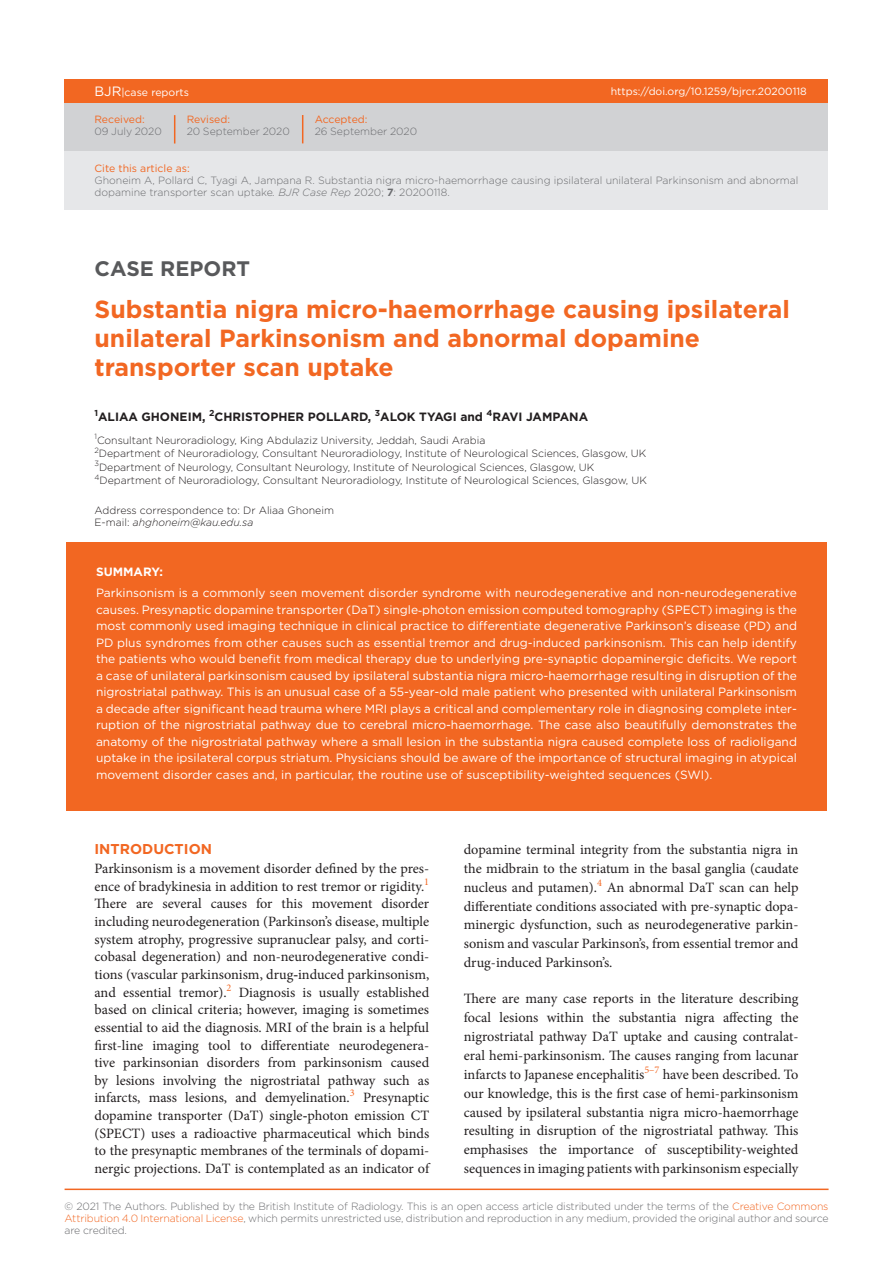
<style>
.page{position:relative;width:893px;height:1263px;background:#fff}
.page>*{position:absolute;margin:0;border:0;box-sizing:border-box;transform-origin:0 0}
.t1{font:700 24.75px/29.2px "Gotham";color:#f26722}
.t2{font:700 21px "Gotham";color:#58595b}
.t3{font:14.25px/17.7px "Minion Pro";color:#231f20;text-align:justify}
.t4{font:700 14.25px "Gotham";color:#f26722}
.t5{font:12px/16.5px "Gotham";color:#fff;text-align:justify}
.t6{font:700 12px "Gotham";color:#231f20}
.t7{font:700 12px "Gotham";color:#fff}
.t8{font:300 10.5px/12px "Gotham";color:#6c6d70;text-align:justify}
.t9{font:300 10.5px/13.5px "Gotham";letter-spacing:-.005em;color:#231f20}
.t10{font:10.5px "Gotham";color:#fff}
.t11{font:10.5px "Gotham";color:#f26722}
.s1{font-size:13.5px}
.s2{font-style:italic}
.s3{font-weight:700}
.s4{font-family:"Times New Roman"}
.s5{color:#f26722}
</style>
<div class="page">
<div style="left:64px;top:79px;width:764px;height:24px;background:#f26722"></div>
<hr style="left:65px;top:1188px;width:763px;height:2px;background:#f26722">
<div style="left:64px;top:135px;width:764px;height:75px;background:#e6e7e9"></div>
<div style="left:64px;top:103px;width:764px;height:47px;background:#d1d2d4"></div>
<svg style="left:302px;top:115px;width:1px;height:28px"></svg>
<svg style="left:174px;top:115px;width:1px;height:29px"></svg>
<div style="left:66px;top:543px;width:761px;height:268px;background:#f26722"></div>
<p class="t10" style="left:94px;top:85px;width:96px"><span class="s1">BJR</span>|case reports</p>
<p class="t10" style="left:611px;top:85px;width:198px">https://doi.org/10.1259/bjrcr.20200118</p>
<p class="t11" style="left:94px;top:113px;width:52px">Received:</p>
<p class="t8" style="left:94px;top:125px;width:69px">09 July 2020</p>
<p class="t11" style="left:187px;top:113px;width:45px">Revised:</p>
<p class="t8" style="left:187px;top:125px;width:105px">20 September 2020</p>
<p class="t11" style="left:315px;top:113px;width:54px">Accepted:</p>
<p class="t8" style="left:315px;top:125px;width:104px">26 September 2020</p>
<p class="t11" style="left:94px;top:162px;width:97px">Cite this article as:</p>
<p class="t8" style="left:94px;top:174px;width:706px">Ghoneim A, Pollard C, Tyagi A, Jampana R. Substantia nigra micro-haemorrhage causing ipsilateral unilateral Parkinsonism and abnormal dopamine transporter scan uptake<span class="s2">. BJR Case Rep</span> 2020; <span class="s3">7</span>: 20200118.</p>
<h2 class="t2" style="left:94px;top:254px;width:157px">CASE REPORT</h2>
<h1 class="t1" style="left:94px;top:294px;width:697px">Substantia nigra micro-haemorrhage causing ipsilateral unilateral Parkinsonism and abnormal dopamine transporter scan uptake</h1>
<p class="t6" style="left:94px;top:409px;width:495px"><sup>1</sup>ALIAA GHONEIM, <sup>2</sup>CHRISTOPHER POLLARD, <sup>3</sup>ALOK TYAGI and <sup>4</sup>RAVI JAMPANA</p>
<p class="t9" style="left:94px;top:433px;width:554px"><sup>1</sup>Consultant Neuroradiology, King Abdulaziz University, Jeddah, Saudi Arabia<br><sup>2</sup>Department of Neuroradiology, Consultant Neuroradiology, Institute of Neurological Sciences, Glasgow, UK <sup>3</sup>Department of Neurology, Consultant Neurology, Institute of Neurological Sciences, Glasgow, UK <sup>4</sup>Department of Neuroradiology, Consultant Neuroradiology, Institute of Neurological Sciences, Glasgow, UK</p>
<p class="t9" style="left:94px;top:504px;width:241px;line-height:12px">Address correspondence to: Dr Aliaa Ghoneim<br>E-mail: <span class="s2">ahghoneim@kau.edu.sa</span></p>
<p class="t7" style="left:96px;top:564px;width:69px">SUMMARY:</p>
<p class="t5" style="left:96px;top:585px;width:702px">Parkinsonism is a commonly seen movement disorder syndrome with neurodegenerative and non-neurodegenerative causes. Presynaptic dopamine transporter (DaT) single<span class="s4">‐</span>photon emission computed tomography (SPECT) imaging is the most commonly used imaging technique in clinical practice to differentiate degenerative Parkinson’s disease (PD) and PD plus syndromes from other causes such as essential tremor and drug-induced parkinsonism. This can help identify the patients who would benefit from medical therapy due to underlying pre-synaptic dopaminergic deficits. We report a case of unilateral parkinsonism caused by ipsilateral substantia nigra micro-haemorrhage resulting in disruption of the nigrostriatal pathway. This is an unusual case of a 55-year-old male patient who presented with unilateral Parkinsonism a decade after significant head trauma where MRI plays a critical and complementary role in diagnosing complete inter&shy;ruption of the nigrostriatal pathway due to cerebral micro-haemorrhage. The case also beautifully demonstrates the anatomy of the nigrostriatal pathway where a small lesion in the substantia nigra caused complete loss of radioligand uptake in the ipsilateral corpus striatum. Physicians should be aware of the importance of structural imaging in atypical movement disorder cases and, in particular, the routine use of susceptibility-weighted sequences (SWI).</p>
<p class="t4" style="left:94px;top:839px;width:119px">INTRODUCTION</p>
<p class="t3" style="left:94px;top:860px;width:336px">Parkinsonism is a movement disorder defined by the pres&shy;ence of bradykinesia in addition to rest tremor or rigidity.<sup>1<br></sup>There are several causes for this movement disorder including neurodegeneration (Parkinson’s disease, multiple system atrophy, progressive supranuclear palsy, and corti&shy;cobasal degeneration) and non-neurodegenerative condi&shy;tions (vascular parkinsonism, drug<span class="s4">‐</span>induced parkinsonism, and essential tremor).<sup>2</sup> Diagnosis is usually established based on clinical criteria; however, imaging is sometimes essential to aid the diagnosis. MRI of the brain is a helpful first-line imaging tool to differentiate neurodegenera&shy;tive parkinsonian disorders from parkinsonism caused by lesions involving the nigrostriatal pathway such as infarcts, mass lesions, and demyelination.<sup>3</sup> Presynaptic dopamine transporter (DaT) single<span class="s4">‐</span>photon emission CT (SPECT) uses a radioactive pharmaceutical which binds to the presynaptic membranes of the terminals of dopami&shy;nergic projections. DaT is contemplated as an indicator of</p>
<p class="t3" style="left:464px;top:840px;width:336px;line-height:18.9px">dopamine terminal integrity from the substantia nigra in the midbrain to the striatum in the basal ganglia (caudate nucleus and putamen).<sup>4</sup> An abnormal DaT scan can help differentiate conditions associated with pre-synaptic dopa&shy;minergic dysfunction, such as neurodegenerative parkin&shy;sonism and vascular Parkinson’s, from essential tremor and drug-induced Parkinson’s.</p>
<p class="t3" style="left:464px;top:989px;width:336px;line-height:18.9px">There are many case reports in the literature describing focal lesions within the substantia nigra affecting the nigrostriatal pathway DaT uptake and causing contralat&shy;eral hemi-parkinsonism. The causes ranging from lacunar infarcts to Japanese encephalitis<sup>5–7</sup> have been described. To our knowledge, this is the first case of hemi-parkinsonism caused by ipsilateral substantia nigra micro-haemorrhage resulting in disruption of the nigrostriatal pathway. This emphasises the importance of susceptibility-weighted sequences in imaging patients with parkinsonism especially</p>
<p class="t8" style="left:64px;top:1200px;width:765px">© 2021 The Authors. Published by the British Institute of Radiology. This is an open access article distributed under the terms of the <span class="s5">Creative Commons Attribution 4.0 International License</span>, which permits unrestricted use, distribution and reproduction in any medium, provided the original author and source are credited.</p>
</div>
